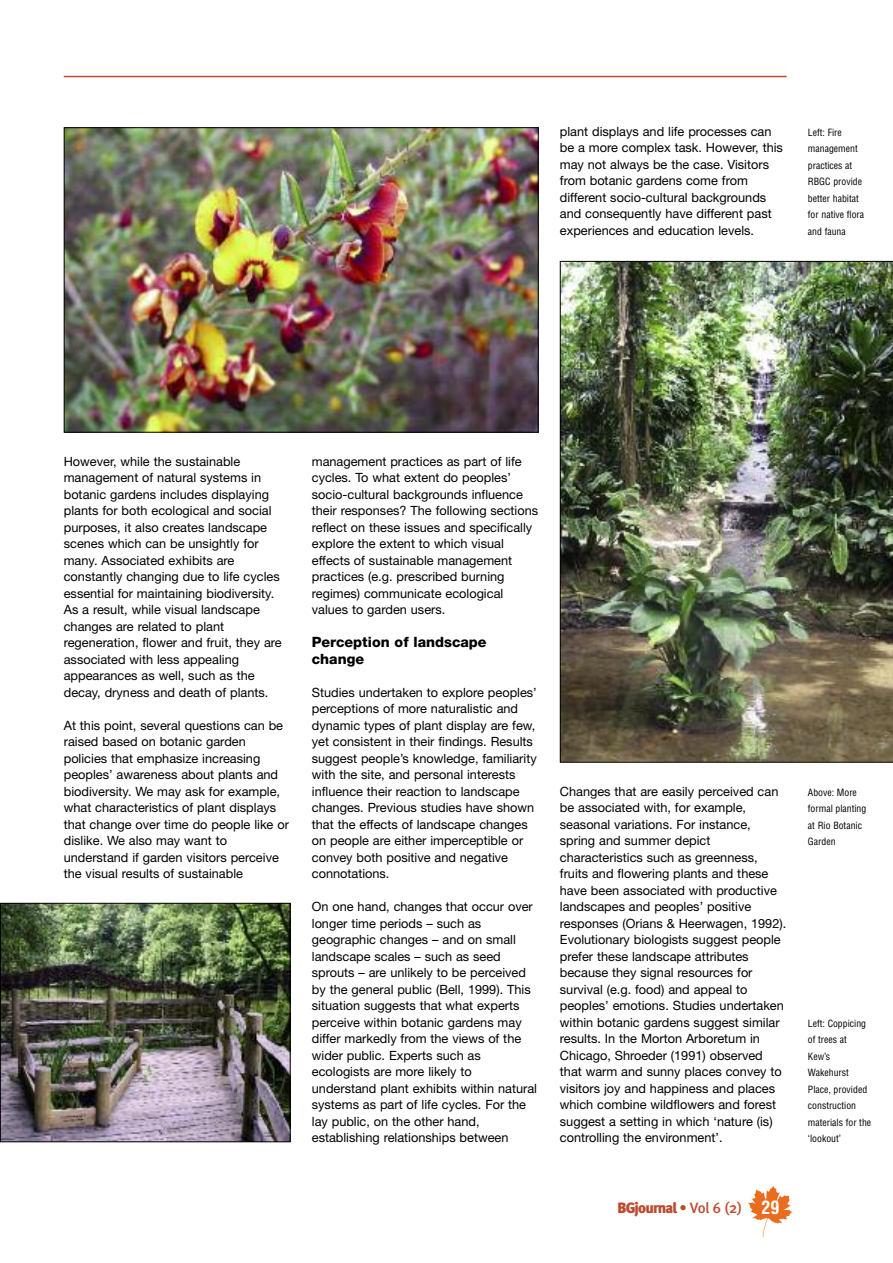
<style>
.page{position:relative;width:893px;height:1263px;background:#fff}
.page>*{position:absolute;margin:0;border:0;box-sizing:border-box;transform-origin:0 0}
.t1{font:900 15px "Meta Plus";letter-spacing:-.055em;color:#ba4d30}
.t2{font:800 14.25px/16.5px "Helvetica Neue";color:#000}
.t3{font:12.75px/16.5px "Helvetica Neue";color:#000}
.t4{font:condensed 9.75px/16.5px "Helvetica";color:#000}
.s1{font-weight:500}
.s2{font-family:"Helvetica";font-weight:700;font-stretch:condensed;font-size:18px;color:#fff}
</style>
<div class="page">
<svg style="left:747px;top:1185px;width:46px;height:52px"></svg>
<hr style="left:64px;top:76px;width:723px;height:1px;background:#ba4d30">
<img style="left:2px;top:905px;width:287px;height:235px">
<div style="left:0;top:903px;width:291px;height:239px;border:1px solid #000"></div>
<img style="left:66px;top:129px;width:471px;height:302px">
<div style="left:64px;top:127px;width:475px;height:306px;border:1px solid #000"></div>
<img style="left:560px;top:261px;width:333px;height:502px">
<p class="t3" style="left:560px;top:124px;width:225px">plant displays and life processes can be a more complex task. However, this may not always be the case. Visitors from botanic gardens come from different socio-cultural backgrounds and consequently have different past experiences and education levels.</p>
<p class="t4" style="left:808px;top:124px;width:58px">Left: Fire management practices at<br>RBGC provide better habitat for native flora and fauna</p>
<p class="t3" style="left:64px;top:454px;width:220px">However, while the sustainable management of natural systems in botanic gardens includes displaying plants for both ecological and social purposes, it also creates landscape scenes which can be unsightly for many. Associated exhibits are constantly changing due to life cycles essential for maintaining biodiversity.<br>As a result, while visual landscape changes are related to plant regeneration, flower and fruit, they are associated with less appealing appearances as well, such as the decay, dryness and death of plants.</p>
<p class="t3" style="left:64px;top:718px;width:227px">At this point, several questions can be raised based on botanic garden policies that emphasize increasing peoples’ awareness about plants and biodiversity. We may ask for example, what characteristics of plant displays that change over time do people like or dislike. We also may want to understand if garden visitors perceive the visual results of sustainable</p>
<p class="t3" style="left:312px;top:454px;width:228px">management practices as part of life cycles. To what extent do peoples’ socio-cultural backgrounds influence their responses? The following sections reflect on these issues and specifically explore the extent to which visual effects of sustainable management practices (e.g. prescribed burning regimes) communicate ecological values to garden users.</p>
<p class="t2" style="left:312px;top:635px;width:176px">Perception of landscape change</p>
<p class="t3" style="left:312px;top:685px;width:227px">Studies undertaken to explore peoples’ perceptions of more naturalistic and dynamic types of plant display are few, yet consistent in their findings. Results suggest people’s knowledge, familiarity with the site, and personal interests influence their reaction to landscape changes. Previous studies have shown that the effects of landscape changes on people are either imperceptible or convey both positive and negative connotations.</p>
<p class="t3" style="left:312px;top:900px;width:227px">On one hand, changes that occur over longer time periods – such as geographic changes – and on small landscape scales – such as seed sprouts – are unlikely to be perceived by the general public (Bell, 1999). This situation suggests that what experts perceive within botanic gardens may differ markedly from the views of the wider public. Experts such as ecologists are more likely to understand plant exhibits within natural systems as part of life cycles. For the lay public, on the other hand, establishing relationships between</p>
<p class="t3" style="left:560px;top:784px;width:228px">Changes that are easily perceived can be associated with, for example, seasonal variations. For instance, spring and summer depict characteristics such as greenness, fruits and flowering plants and these have been associated with productive landscapes and peoples’ positive responses (Orians &amp; Heerwagen, 1992).<br>Evolutionary biologists suggest people prefer these landscape attributes because they signal resources for survival (e.g. food) and appeal to peoples’ emotions. Studies undertaken within botanic gardens suggest similar results. In the Morton Arboretum in Chicago, Shroeder (1991) observed that warm and sunny places convey to visitors joy and happiness and places which combine wildflowers and forest suggest a setting in which ‘nature (is) controlling the environment’.</p>
<p class="t1" style="left:617px;top:1198px;width:164px">BGjournal <span class="s1">• Vol 6 (2)</span> <span class="s2">29</span></p>
<p class="t4" style="left:808px;top:784px;width:60px">Above: More formal planting at Rio Botanic<br>Garden</p>
<p class="t4" style="left:808px;top:1015px;width:65px">Left: Coppicing of trees at<br>Kew’s<br>Wakehurst<br>Place, provided construction materials for the ‘lookout’</p>
</div>
